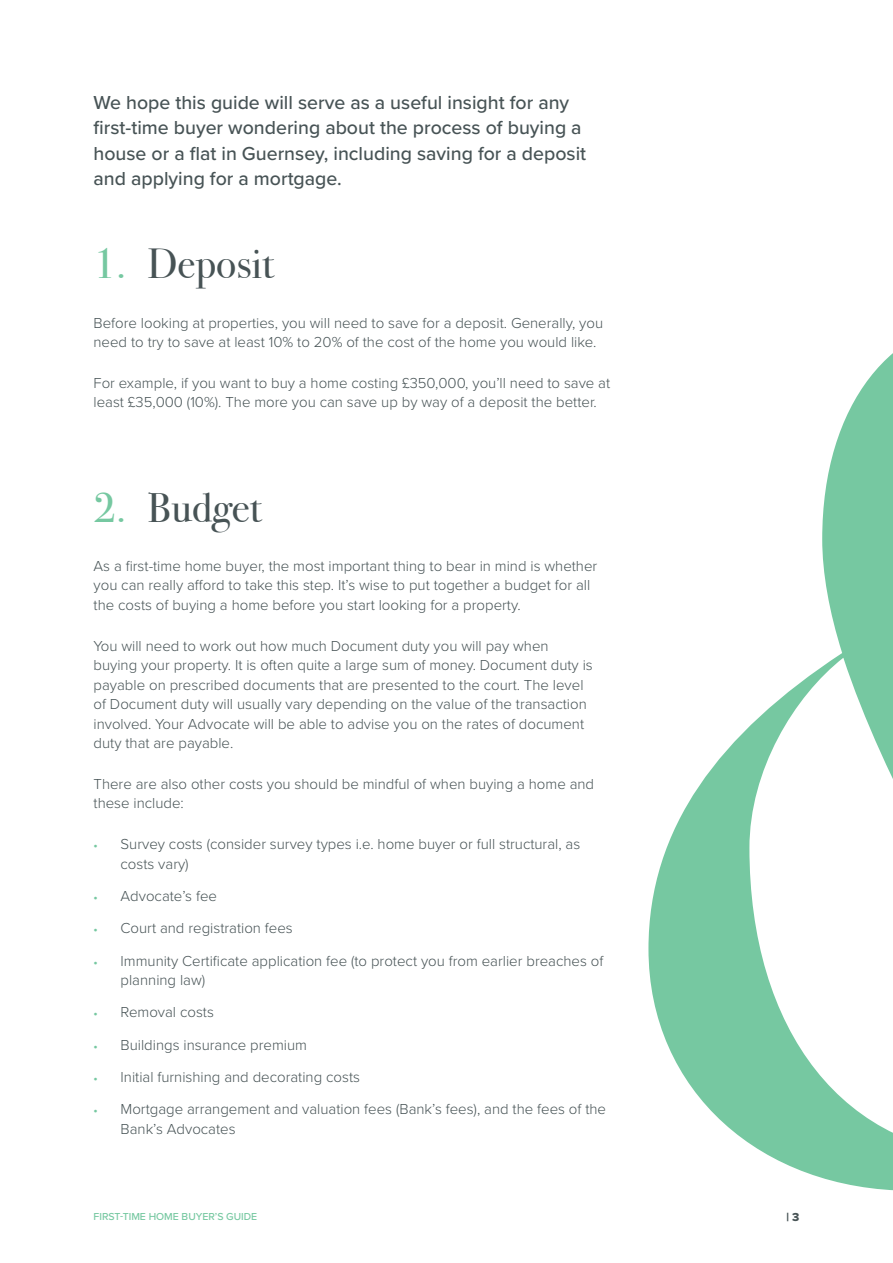
<style>
.page{position:relative;width:893px;height:1263px;background:#fff}
.page>*{position:absolute;margin:0;border:0;box-sizing:border-box;transform-origin:0 0}
.t1{font:42px "Bodoni Svty Two ITCTT";color:#475355}
.t2{font:500 19.5px/25.5px "Proxima Nova";color:#475355}
.t3{font:300 15px/19.5px "Proxima Nova";color:#475355}
.t4{font:12px "Proxima Nova Extrabld";color:#475355}
.t5{font:500 10.5px "Proxima Nova";color:#76c8a1}
.s1{color:#76c8a1}
.s2{font-weight:600;font-size:12px;color:#76c8a1}
</style>
<div class="page">
<svg style="left:648px;top:353px;width:245px;height:838px"></svg>
<p class="t2" style="left:94px;top:89px;width:494px">We hope this guide will serve as a useful insight for any first-time buyer wondering about the process of buying a house or a flat in Guernsey, including saving for a deposit and applying for a mortgage.</p>
<p class="t1" style="left:94px;top:230px;width:182px"><span class="s1">1.</span> Deposit</p>
<p class="t3" style="left:94px;top:312px;width:511px">Before looking at properties, you will need to save for a deposit. Generally, you need to try to save at least 10% to 20% of the cost of the home you would like.</p>
<p class="t3" style="left:94px;top:372px;width:518px">For example, if you want to buy a home costing £350,000, you’ll need to save at least £35,000 (10%). The more you can save up by way of a deposit the better.</p>
<p class="t1" style="left:94px;top:473px;width:170px"><span class="s1">2.</span> Budget</p>
<p class="t3" style="left:94px;top:555px;width:505px">As a first-time home buyer, the most important thing to bear in mind is whether you can really afford to take this step. It’s wise to put together a budget for all the costs of buying a home before you start looking for a property.</p>
<p class="t3" style="left:94px;top:635px;width:501px">You will need to work out how much Document duty you will pay when buying your property. It is often quite a large sum of money. Document duty is payable on prescribed documents that are presented to the court. The level of Document duty will usually vary depending on the value of the transaction involved. Your Advocate will be able to advise you on the rates of document duty that are payable.</p>
<p class="t3" style="left:94px;top:773px;width:502px">There are also other costs you should be mindful of when buying a home and these include:</p>
<p class="t3" style="left:121px;top:834px;width:461px;text-indent:-27px"><span class="s2">•</span> Survey costs (consider survey types i.e. home buyer or full structural, as costs vary)</p>
<p class="t3" style="left:94px;top:885px;width:125px"><span class="s2">•</span> Advocate’s fee</p>
<p class="t3" style="left:94px;top:918px;width:201px"><span class="s2">•</span> Court and registration fees</p>
<p class="t3" style="left:121px;top:950px;width:484px;text-indent:-27px"><span class="s2">•</span> Immunity Certificate application fee (to protect you from earlier breaches of planning law)</p>
<p class="t3" style="left:94px;top:1002px;width:122px"><span class="s2">•</span> Removal costs</p>
<p class="t3" style="left:94px;top:1034px;width:215px"><span class="s2">•</span> Buildings insurance premium</p>
<p class="t3" style="left:94px;top:1066px;width:268px"><span class="s2">•</span> Initial furnishing and decorating costs</p>
<p class="t3" style="left:121px;top:1098px;width:487px;text-indent:-27px"><span class="s2">•</span> Mortgage arrangement and valuation fees (Bank’s fees), and the fees of the<br>Bank’s Advocates</p>
<p class="t5" style="left:94px;top:1209px;width:165px">FIRST-TIME HOME BUYER’S GUIDE</p>
<p class="t4" style="left:786px;top:1208px;width:14px">| 3</p>
</div>
